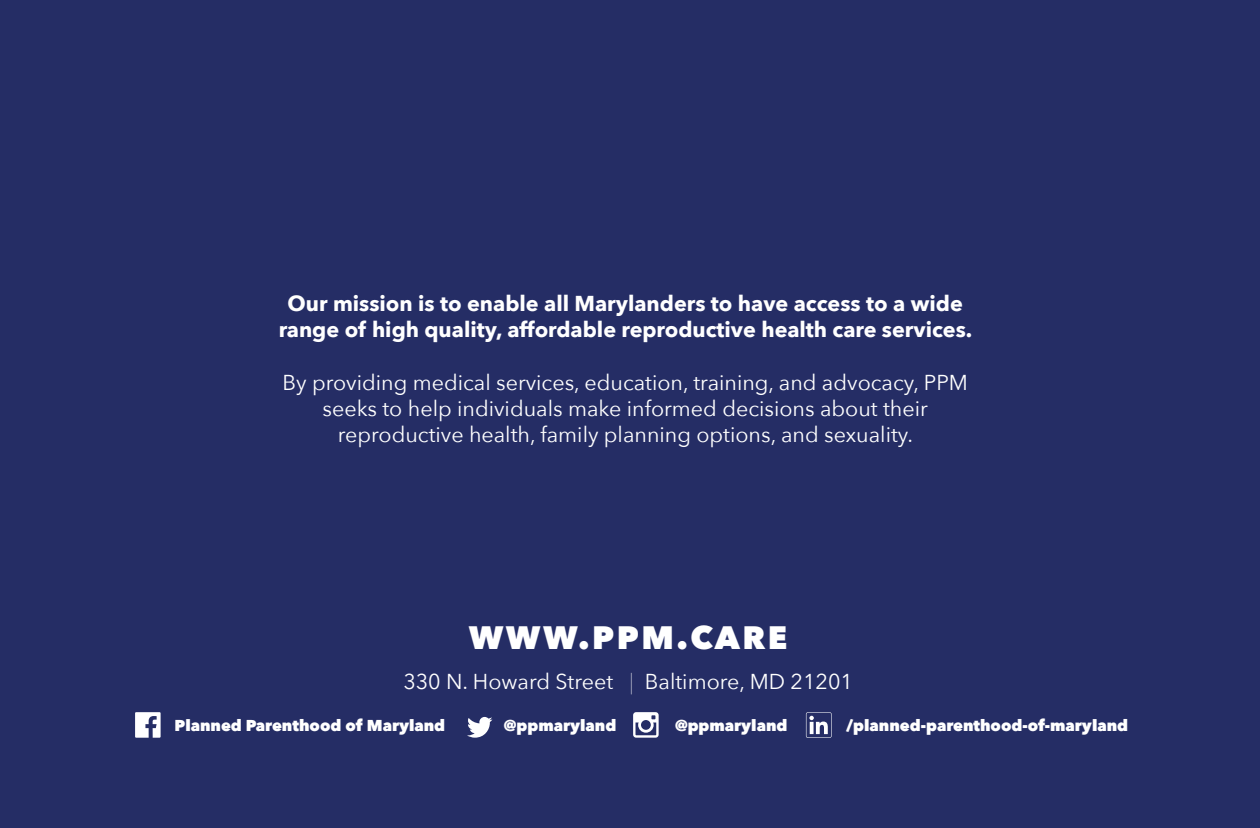
<style>
.page{position:relative;width:1260px;height:828px;background:#252d65}
.page>*{position:absolute;margin:0;border:0;box-sizing:border-box;transform-origin:0 0}
.t1{font:800 32.4px "Avenir Next";letter-spacing:.075em;color:#fff}
.t2{font:21.6px/26.2px "Avenir Next";color:#fff;text-align:center}
.t3{font:700 21.6px/26.2px "Avenir Next";color:#fff;text-align:center}
.t4{font:800 15.8px "Avenir Next";color:#fff}
.s1{font-weight:200}
</style>
<div class="page">
<svg style="left:633px;top:712px;width:26px;height:26px"></svg>
<svg style="left:467px;top:717px;width:25px;height:21px"></svg>
<svg style="left:135px;top:712px;width:26px;height:26px"></svg>
<svg style="left:806px;top:712px;width:26px;height:26px"></svg>
<p class="t3" style="left:279px;top:290px;width:695px">Our mission is to enable all Marylanders to have access to a wide range of high quality, affordable reproductive health care services.</p>
<p class="t2" style="left:282px;top:368px;width:687px">By providing medical services, education, training, and advocacy, PPM seeks to help individuals make informed decisions about their reproductive health, family planning options, and sexuality.</p>
<h1 class="t1" style="left:469px;top:618px;width:320px">WWW.PPM.CARE</h1>
<p class="t2" style="left:403px;top:667px;width:451px">330 N. Howard Street <span class="s1">|</span> Baltimore, MD 21201</p>
<p class="t4" style="left:175px;top:716px;width:272px">Planned Parenthood of Maryland</p>
<p class="t4" style="left:504px;top:715px;width:114px">@ppmaryland</p>
<p class="t4" style="left:675px;top:715px;width:114px">@ppmaryland</p>
<p class="t4" style="left:846px;top:716px;width:284px">/planned-parenthood-of-maryland</p>
</div>
